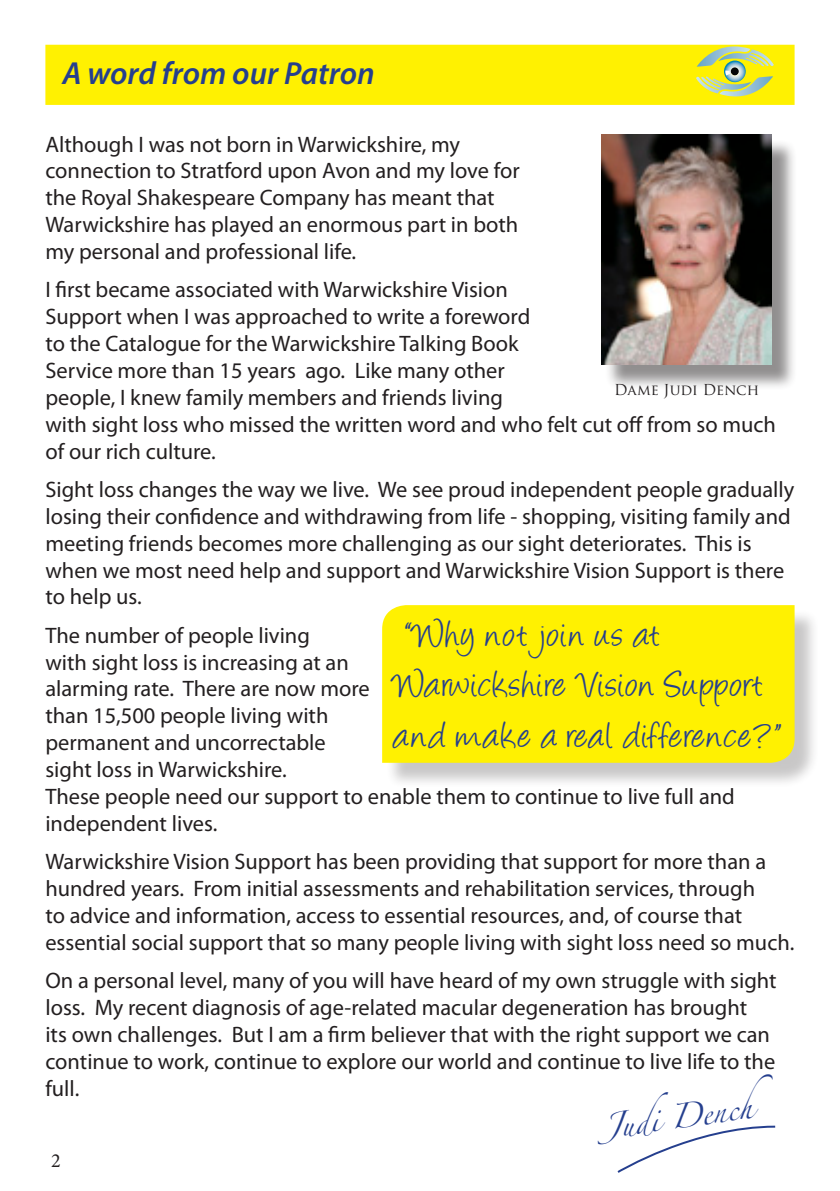
<style>
.page{position:relative;width:840px;height:1191px;background:#fff}
.page>*{position:absolute;margin:0;border:0;box-sizing:border-box;transform-origin:0 0}
.quote_box_text{font:42px/50.4px "Angelina";letter-spacing:.03em;color:#253f8e}
.t1{font:italic 600 32px "Myriad Pro";color:#253f8e}
.body{font:22.4px/26.8px "Myriad Pro";color:#231f20}
.body-2{font:22px "Zapfino";color:#253f8e}
.t2{font:20px "Minion Pro";color:#231f20}
.t3{font:14.8px "Trajan Pro";color:#231f20}
</style>
<div class="page">
<div style="left:604px;top:138px;width:192px;height:252px;background:#231f20;opacity:.5"></div>
<img style="left:601px;top:135px;width:170px;height:229px">
<svg style="left:617px;top:1125px;width:159px;height:48px"></svg>
<div style="left:45px;top:45px;width:749px;height:60px;background:#fff101;border:2px solid #fff101"></div>
<svg style="left:695px;top:46px;width:78px;height:59px"></svg>
<div style="left:385px;top:608px;width:434px;height:179px;background:#231f20;opacity:.25"></div>
<div style="left:382px;top:605px;width:412px;height:158px;background:#fff101"></div>
<p class="t1" style="left:62px;top:53px;width:313px">A word from our Patron</p>
<p class="body" style="left:45px;top:130px;width:475px">Although I was not born in Warwickshire, my connection to Stratford upon Avon and my love for the Royal Shakespeare Company has meant that Warwickshire has played an enormous part in both my personal and professional life.</p>
<p class="body" style="left:45px;top:276px;width:731px">I first became associated with Warwickshire Vision<br>Support when I was approached to write a foreword<br>to the Catalogue for the Warwickshire Talking Book<br>Service more than 15 years ago. Like many other<br>people, I knew family members and friends living<br>with sight loss who missed the written word and who felt cut off from so much of our rich culture.</p>
<p class="body" style="left:45px;top:475px;width:750px">Sight loss changes the way we live. We see proud independent people gradually losing their confidence and withdrawing from life - shopping, visiting family and meeting friends becomes more challenging as our sight deteriorates. This is when we most need help and support and Warwickshire Vision Support is there to help us.</p>
<p class="body" style="left:45px;top:621px;width:690px">The number of people living<br>with sight loss is increasing at an<br>alarming rate. There are now more<br>than 15,500 people living with<br>permanent and uncorrectable<br>sight loss in Warwickshire.<br>These people need our support to enable them to continue to live full and independent lives.</p>
<p class="body" style="left:45px;top:848px;width:750px">Warwickshire Vision Support has been providing that support for more than a hundred years. From initial assessments and rehabilitation services, through<br>to advice and information, access to essential resources, and, of course that essential social support that so many people living with sight loss need so much.</p>
<p class="body" style="left:45px;top:966px;width:732px">On a personal level, many of you will have heard of my own struggle with sight loss. My recent diagnosis of age-related macular degeneration has brought<br>its own challenges. But I am a firm believer that with the right support we can continue to work, continue to explore our world and continue to live life to the full.</p>
<p class="t3" style="left:614px;top:380px;width:146px">Dame Judi Dench</p>
<p class="quote_box_text" style="left:393px;top:613px;width:389px">“Why not join us at<br>Warwickshire Vision Support and make a real difference?”</p>
<p class="body-2" style="left:601px;top:1118px;width:152px;rotate:-8deg">Judi Dench</p>
<p class="t2" style="left:51px;top:1147px;width:11px">2</p>
</div>
